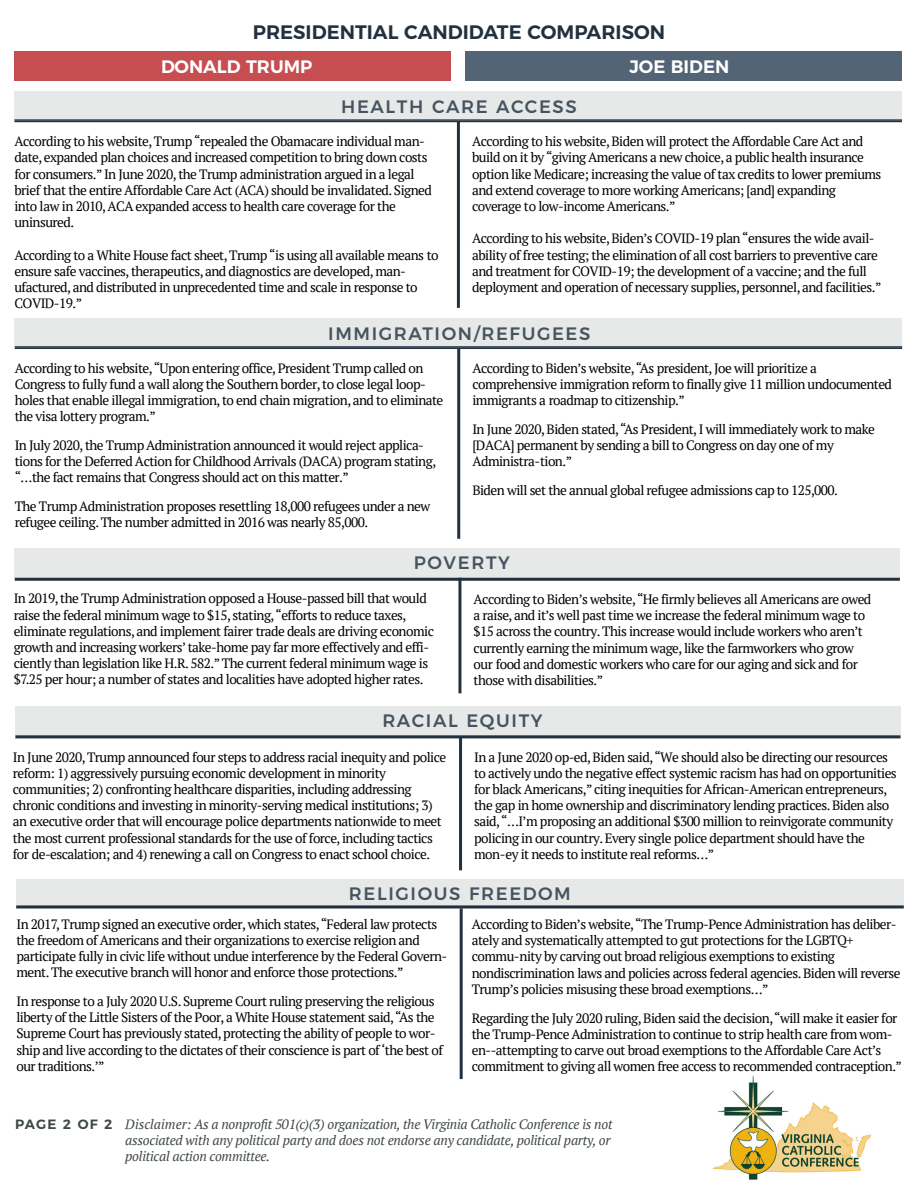
<style>
.page{position:relative;width:918px;height:1188px;background:#fff}
.page>*{position:absolute;margin:0;border:0;box-sizing:border-box;transform-origin:0 0}
.t1{font:600 19.5px "Montserrat";color:#223140}
.t2{font:500 18px "Montserrat";letter-spacing:.09em;color:#223140}
.t3{font:600 18px "Montserrat";color:#fff}
.t4{font:13.5px/16.2px "PT Serif";letter-spacing:-.04em;color:#000}
.t5{font:italic 13.5px/16.2px "PT Serif";letter-spacing:-.02em;color:#404749}
.t6{font:600 13.5px "Montserrat";letter-spacing:.08em;color:#404749}
</style>
<div class="page">
<div style="left:465px;top:52px;width:437px;height:29px;background:#536476"></div>
<div style="left:15px;top:52px;width:436px;height:29px;background:#c64e51"></div>
<hr style="left:457px;top:121px;width:3px;height:187px;background:#223140">
<hr style="left:457px;top:348px;width:3px;height:191px;background:#223140">
<div style="left:16px;top:879px;width:888px;height:29px;background:#e7e9e9"></div>
<hr style="left:16px;top:905px;width:888px;height:3px;background:#223140">
<hr style="left:460px;top:908px;width:3px;height:171px;background:#223140">
<hr style="left:14px;top:119px;width:888px;height:3px;background:#223140">
<div style="left:14px;top:92px;width:888px;height:29px;background:#e7e9e9"></div>
<hr style="left:15px;top:346px;width:887px;height:3px;background:#223140">
<div style="left:15px;top:318px;width:887px;height:30px;background:#e7e9e9"></div>
<div style="left:15px;top:549px;width:885px;height:32px;background:#e7e9e9"></div>
<hr style="left:15px;top:578px;width:885px;height:3px;background:#223140">
<hr style="left:458px;top:578px;width:3px;height:115px;background:#223140">
<div style="left:15px;top:706px;width:885px;height:32px;background:#e7e9e9"></div>
<hr style="left:15px;top:735px;width:886px;height:3px;background:#223140">
<hr style="left:459px;top:737px;width:3px;height:133px;background:#223140">
<img style="left:712px;top:1076px;width:160px;height:104px">
<p class="t1" style="left:253px;top:16px;width:414px">PRESIDENTIAL CANDIDATE COMPARISON</p>
<p class="t3" style="left:161px;top:52px;width:153px">DONALD TRUMP</p>
<p class="t3" style="left:629px;top:52px;width:101px">JOE BIDEN</p>
<p class="t2" style="left:341px;top:93px;width:237px">HEALTH CARE ACCESS</p>
<p class="t4" style="left:14px;top:133px;width:419px">According to his website, Trump “repealed the Obamacare individual man&shy;date, expanded plan choices and increased competition to bring down costs for consumers.” In June 2020, the Trump administration argued in a legal brief that the entire Affordable Care Act (ACA) should be invalidated. Signed into law in 2010,ACA expanded access to health care coverage for the uninsured.</p>
<p class="t4" style="left:14px;top:247px;width:426px">According to a White House fact sheet, Trump “is using all available means to ensure safe vaccines, therapeutics, and diagnostics are developed, man&shy;ufactured, and distributed in unprecedented time and scale in response to COVID-19.”</p>
<p class="t4" style="left:472px;top:133px;width:411px">According to his website, Biden will protect the Affordable Care Act and build on it by “giving Americans a new choice, a public health insurance option like Medicare; increasing the value of tax credits to lower premiums and extend coverage to more working Americans; [and] expanding coverage to low-income Americans.”</p>
<p class="t4" style="left:472px;top:230px;width:411px">According to his website, Biden’s COVID-19 plan “ensures the wide avail&shy;ability of free testing; the elimination of all cost barriers to preventive care and treatment for COVID-19; the development of a vaccine; and the full deployment and operation of necessary supplies, personnel, and facilities.”</p>
<p class="t2" style="left:328px;top:319px;width:264px">IMMIGRATION/REFUGEES</p>
<p class="t4" style="left:15px;top:359px;width:430px">According to his website,“Upon entering office, President Trump called on Congress to fully fund a wall along the Southern border, to close legal loop&shy;holes that enable illegal immigration, to end chain migration, and to eliminate the visa lottery program.”</p>
<p class="t4" style="left:15px;top:437px;width:423px">In July 2020, the Trump Administration announced it would reject applica&shy;tions for the Deferred Action for Childhood Arrivals (DACA) program stating, “…the fact remains that Congress should act on this matter.”</p>
<p class="t4" style="left:15px;top:498px;width:417px">The Trump Administration proposes resettling 18,000 refugees under a new refugee ceiling. The number admitted in 2016 was nearly 85,000.</p>
<p class="t4" style="left:472px;top:359px;width:421px">According to Biden’s website,“As president, Joe will prioritize a comprehensive immigration reform to finally give 11 million undocumented immigrants a roadmap to citizenship.”</p>
<p class="t4" style="left:472px;top:421px;width:404px">In June 2020, Biden stated,“As President, I will immediately work to make [DACA] permanent by sending a bill to Congress on day one of my<br>Administra-tion.”</p>
<p class="t4" style="left:472px;top:482px;width:367px">Biden will set the annual global refugee admissions cap to 125,000.</p>
<p class="t2" style="left:414px;top:548px;width:98px">POVERTY</p>
<p class="t4" style="left:14px;top:590px;width:422px">In 2019, the Trump Administration opposed a House-passed bill that would raise the federal minimum wage to $15, stating,“efforts to reduce taxes, eliminate regulations, and implement fairer trade deals are driving economic growth and increasing workers’ take-home pay far more effectively and effi&shy;ciently than legislation like H.R. 582.” The current federal minimum wage is $7.25 per hour; a number of states and localities have adopted higher rates.</p>
<p class="t4" style="left:474px;top:591px;width:399px">According to Biden’s website,“He firmly believes all Americans are owed a raise, and it’s well past time we increase the federal minimum wage to $15 across the country. This increase would include workers who aren’t currently earning the minimum wage, like the farmworkers who grow our food and domestic workers who care for our aging and sick and for those with disabilities.”</p>
<p class="t2" style="left:382px;top:706px;width:162px">RACIAL EQUITY</p>
<p class="t4" style="left:13px;top:749px;width:435px">In June 2020, Trump announced four steps to address racial inequity and police reform: 1) aggressively pursuing economic development in minority communities; 2) confronting healthcare disparities, including addressing chronic conditions and investing in minority-serving medical institutions; 3) an executive order that will encourage police departments nationwide to meet the most current professional standards for the use of force, including tactics for de-escalation; and 4) renewing a call on Congress to enact school choice.</p>
<p class="t4" style="left:474px;top:749px;width:424px">In a June 2020 op-ed, Biden said,“We should also be directing our resources to actively undo the negative effect systemic racism has had on opportunities for black Americans,” citing inequities for African-American entrepreneurs, the gap in home ownership and discriminatory lending practices. Biden also said,“…I’m proposing an additional $300 million to reinvigorate community policing in our country. Every single police department should have the mon-ey it needs to institute real reforms…”</p>
<p class="t2" style="left:349px;top:879px;width:223px">RELIGIOUS FREEDOM</p>
<p class="t4" style="left:16px;top:916px;width:432px">In 2017, Trump signed an executive order, which states,“Federal law protects the freedom of Americans and their organizations to exercise religion and participate fully in civic life without undue interference by the Federal Govern&shy;ment. The executive branch will honor and enforce those protections.”</p>
<p class="t4" style="left:16px;top:993px;width:428px">In response to a July 2020 U.S. Supreme Court ruling preserving the religious liberty of the Little Sisters of the Poor, a White House statement said,“As the Supreme Court has previously stated, protecting the ability of people to wor&shy;ship and live according to the dictates of their conscience is part of ‘the best of our traditions.’”</p>
<p class="t4" style="left:472px;top:916px;width:430px">According to Biden’s website,“The Trump-Pence Administration has deliber&shy;ately and systematically attempted to gut protections for the LGBTQ+ commu-nity by carving out broad religious exemptions to existing nondiscrimination laws and policies across federal agencies. Biden will reverse Trump’s policies misusing these broad exemptions…”</p>
<p class="t4" style="left:472px;top:1009px;width:432px">Regarding the July 2020 ruling, Biden said the decision,“will make it easier for the Trump-Pence Administration to continue to strip health care from wom&shy;en--attempting to carve out broad exemptions to the Affordable Care Act’s commitment to giving all women free access to recommended contraception.”</p>
<p class="t6" style="left:15px;top:1113px;width:99px">PAGE 2 OF 2</p>
<p class="t5" style="left:125px;top:1116px;width:489px">Disclaimer: As a nonprofit 501(c)(3) organization, the Virginia Catholic Conference is not associated with any political party and does not endorse any candidate, political party, or political action committee.</p>
</div>
